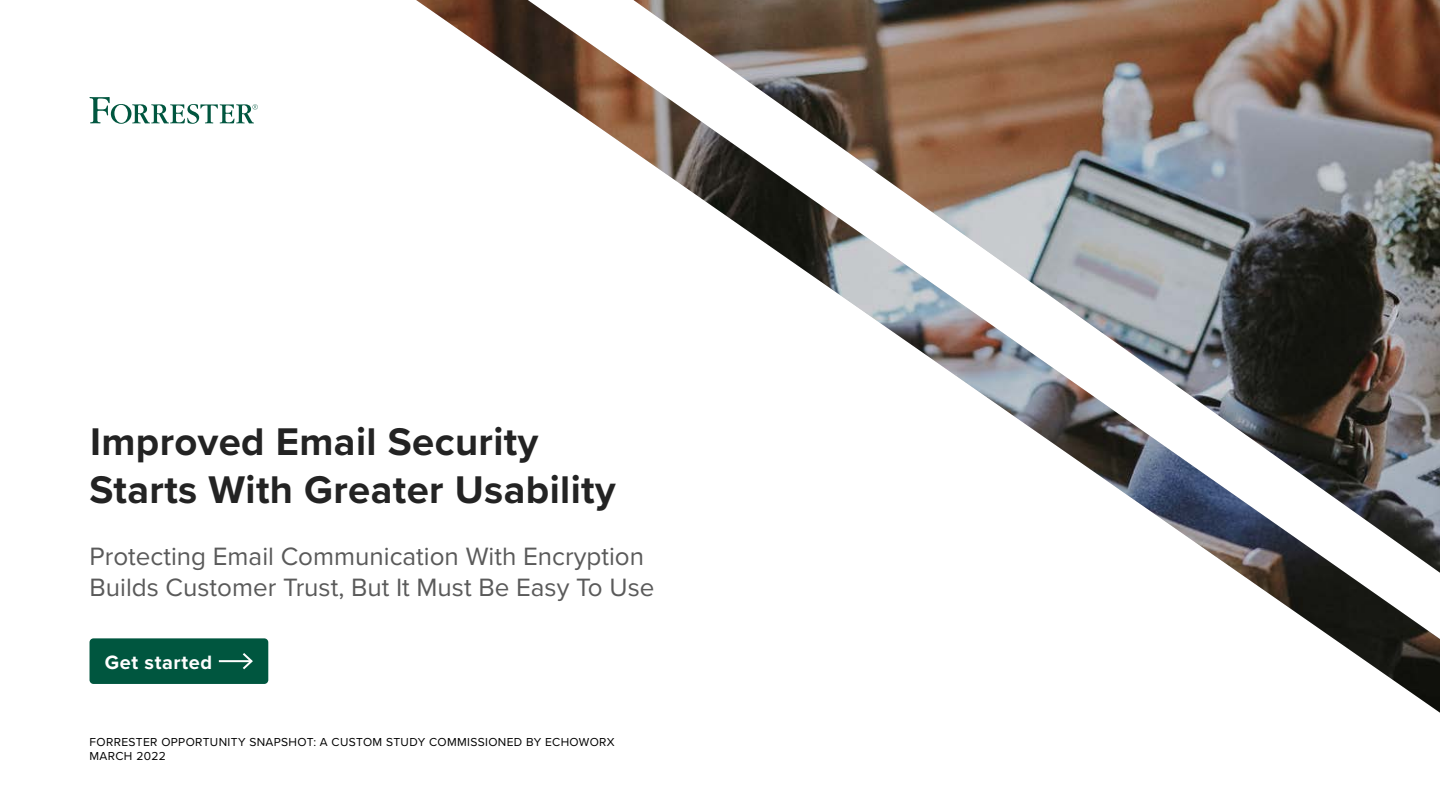
<style>
.page{position:relative;width:1440px;height:810px;background:#fff}
.page>*{position:absolute;margin:0;border:0;box-sizing:border-box;transform-origin:0 0}
.t1{font:700 40px/48px "Proxima Nova";letter-spacing:.01em;color:#232323}
.t2{font:26px/31.2px "Proxima Nova";color:#5a5a5a}
.t3{font:700 20px "Proxima Nova";letter-spacing:.03em;color:#fff}
.t4{font:12px/14.4px "Proxima Nova";letter-spacing:.03em;color:#000}
</style>
<div class="page">
<img style="left:416px;top:0;width:1024px;height:713px">
<svg style="left:90px;top:97px;width:168px;height:27px"></svg>
<div style="left:90px;top:638px;width:178px;height:46px;background:#00563f;border-radius:4px"></div>
<hr style="left:219px;top:660px;width:32px;height:2px;background:#fff">
<svg style="left:241px;top:653px;width:12px;height:17px"></svg>
<h1 class="t1" style="left:90px;top:417px;width:528px">Improved Email Security<br>Starts With Greater Usability</h1>
<p class="t2" style="left:90px;top:540px;width:566px">Protecting Email Communication With Encryption<br>Builds Customer Trust, But It Must Be Easy To Use</p>
<p class="t3" style="left:105px;top:647px;width:109px">Get started</p>
<p class="t4" style="left:90px;top:734px;width:527px">FORRESTER OPPORTUNITY SNAPSHOT: A CUSTOM STUDY COMMISSIONED BY ECHOWORX<br>MARCH 2022</p>
</div>
